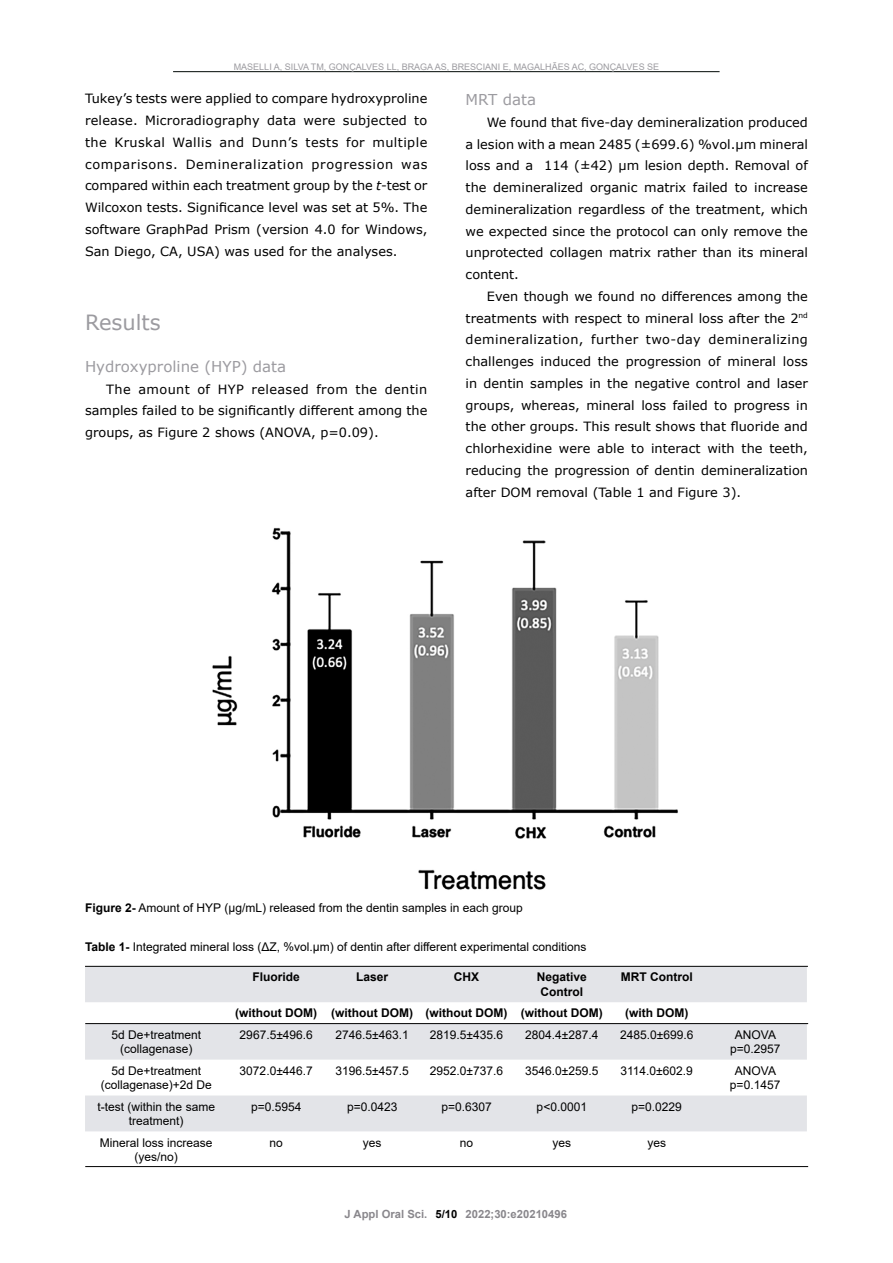
<style>
.page{position:relative;width:893px;height:1263px;background:#fff}
.page>*{position:absolute;margin:0;border:0;box-sizing:border-box;transform-origin:0 0}
.t1{font:21px "Verdana";color:#9c9ba0}
.t2{font:15px "Verdana";color:#9c9ba0}
.t3{font:12.75px/21.8px "Verdana";color:#000;text-align:justify}
.t4{font:12px/14.4px "Arial";color:#000;text-align:center}
.t5{font:700 12px/14.4px "Arial";color:#000;text-align:center}
.t6{font:700 11.25px "Arial";color:#89878c}
.t7{font:9px "Arial";color:#9c9ba0}
.s1{font-style:italic}
.s2{font-weight:700}
.s3{color:#000}
</style>
<div class="page">
<hr style="left:173px;top:71px;width:547px;height:1px;background:#000805">
<img style="left:212px;top:527px;width:466px;height:363px">
<svg style="left:85px;top:967px;width:722px;height:164px;fill:#e3e4e8"></svg>
<hr style="left:85px;top:966px;width:723px;height:1px;background:#000">
<hr style="left:85px;top:1023px;width:723px;height:1px;background:#000">
<hr style="left:85px;top:1166px;width:723px;height:1px;background:#000">
<p class="t7" style="left:234px;top:60px;width:427px">MASELLI A, SILVA TM, GONÇALVES LL, BRAGA AS, BRESCIANI E, MAGALHÃES AC, GONÇALVES SE</p>
<p class="t3" style="left:85px;top:88px;width:344px">Tukey’s tests were applied to compare hydroxyproline release. Microradiography data were subjected to the Kruskal Wallis and Dunn’s tests for multiple comparisons. Demineralization progression was compared within each treatment group by the <span class="s1">t</span>-test or Wilcoxon tests. Significance level was set at 5%. The software GraphPad Prism (version 4.0 for Windows, San Diego, CA, USA) was used for the analyses.</p>
<p class="t2" style="left:466px;top:89px;width:72px">MRT data</p>
<p class="t3" style="left:466px;top:111px;width:344px;text-indent:21px">We found that five-day demineralization produced a lesion with a mean 2485 (±699.6) %vol.μm mineral loss and a 114 (±42) μm lesion depth. Removal of the demineralized organic matrix failed to increase demineralization regardless of the treatment, which we expected since the protocol can only remove the unprotected collagen matrix rather than its mineral content.</p>
<p class="t3" style="left:466px;top:285px;width:344px;text-indent:21px">Even though we found no differences among the treatments with respect to mineral loss after the 2<sup>nd </sup>demineralization, further two-day demineralizing challenges induced the progression of mineral loss in dentin samples in the negative control and laser groups, whereas, mineral loss failed to progress in the other groups. This result shows that fluoride and chlorhexidine were able to interact with the teeth, reducing the progression of dentin demineralization after DOM removal (Table 1 and Figure 3).</p>
<h1 class="t1" style="left:85px;top:308px;width:77px">Results</h1>
<p class="t2" style="left:85px;top:356px;width:203px">Hydroxyproline (HYP) data</p>
<p class="t3" style="left:85px;top:378px;width:344px;text-indent:21px">The amount of HYP released from the dentin samples failed to be significantly different among the groups, as Figure 2 shows (ANOVA, p=0.09).</p>
<p class="t4" style="left:85px;top:901px;width:439px"><span class="s2">Figure 2-</span> Amount of HYP (µg/mL) released from the dentin samples in each group</p>
<p class="t4" style="left:85px;top:940px;width:503px"><span class="s2">Table 1-</span> Integrated mineral loss (ΔZ, %vol.μm) of dentin after different experimental conditions</p>
<p class="t5" style="left:253px;top:970px;width:49px">Fluoride</p>
<p class="t5" style="left:356px;top:970px;width:34px">Laser</p>
<p class="t5" style="left:454px;top:970px;width:27px">CHX</p>
<p class="t5" style="left:537px;top:970px;width:52px">Negative<br>Control</p>
<p class="t5" style="left:621px;top:970px;width:73px">MRT Control</p>
<p class="t5" style="left:235px;top:1006px;width:369px">(without DOM) (without DOM) (without DOM) (without DOM)</p>
<p class="t5" style="left:625px;top:1006px;width:65px">(with DOM)</p>
<p class="t4" style="left:111px;top:1027px;width:91px">5d De+treatment (collagenase)</p>
<p class="t4" style="left:240px;top:1027px;width:75px">2967.5±496.6</p>
<p class="t4" style="left:336px;top:1027px;width:75px">2746.5±463.1</p>
<p class="t4" style="left:430px;top:1027px;width:75px">2819.5±435.6</p>
<p class="t4" style="left:525px;top:1027px;width:75px">2804.4±287.4</p>
<p class="t4" style="left:620px;top:1027px;width:75px">2485.0±699.6</p>
<p class="t4" style="left:730px;top:1027px;width:52px">ANOVA p=0.2957</p>
<p class="t4" style="left:101px;top:1063px;width:113px">5d De+treatment (collagenase)+2d De</p>
<p class="t4" style="left:240px;top:1063px;width:75px">3072.0±446.7</p>
<p class="t4" style="left:336px;top:1063px;width:75px">3196.5±457.5</p>
<p class="t4" style="left:430px;top:1063px;width:75px">2952.0±737.6</p>
<p class="t4" style="left:525px;top:1063px;width:75px">3546.0±259.5</p>
<p class="t4" style="left:620px;top:1063px;width:74px">3114.0±602.9</p>
<p class="t4" style="left:730px;top:1063px;width:52px">ANOVA p=0.1457</p>
<p class="t4" style="left:98px;top:1099px;width:119px">t-test (within the same treatment)</p>
<p class="t4" style="left:251px;top:1099px;width:52px">p=0.5954</p>
<p class="t4" style="left:347px;top:1099px;width:52px">p=0.0423</p>
<p class="t4" style="left:441px;top:1099px;width:52px">p=0.6307</p>
<p class="t4" style="left:537px;top:1099px;width:52px">p&lt;0.0001</p>
<p class="t4" style="left:631px;top:1099px;width:52px">p=0.0229</p>
<p class="t4" style="left:100px;top:1135px;width:114px">Mineral loss increase (yes/no)</p>
<p class="t4" style="left:270px;top:1135px;width:15px">no</p>
<p class="t4" style="left:363px;top:1135px;width:20px">yes</p>
<p class="t4" style="left:460px;top:1135px;width:15px">no</p>
<p class="t4" style="left:552px;top:1135px;width:20px">yes</p>
<p class="t4" style="left:647px;top:1135px;width:20px">yes</p>
<p class="t6" style="left:345px;top:1206px;width:224px">J Appl Oral Sci. <span class="s3">5/10</span> 2022;30:e20210496</p>
</div>
